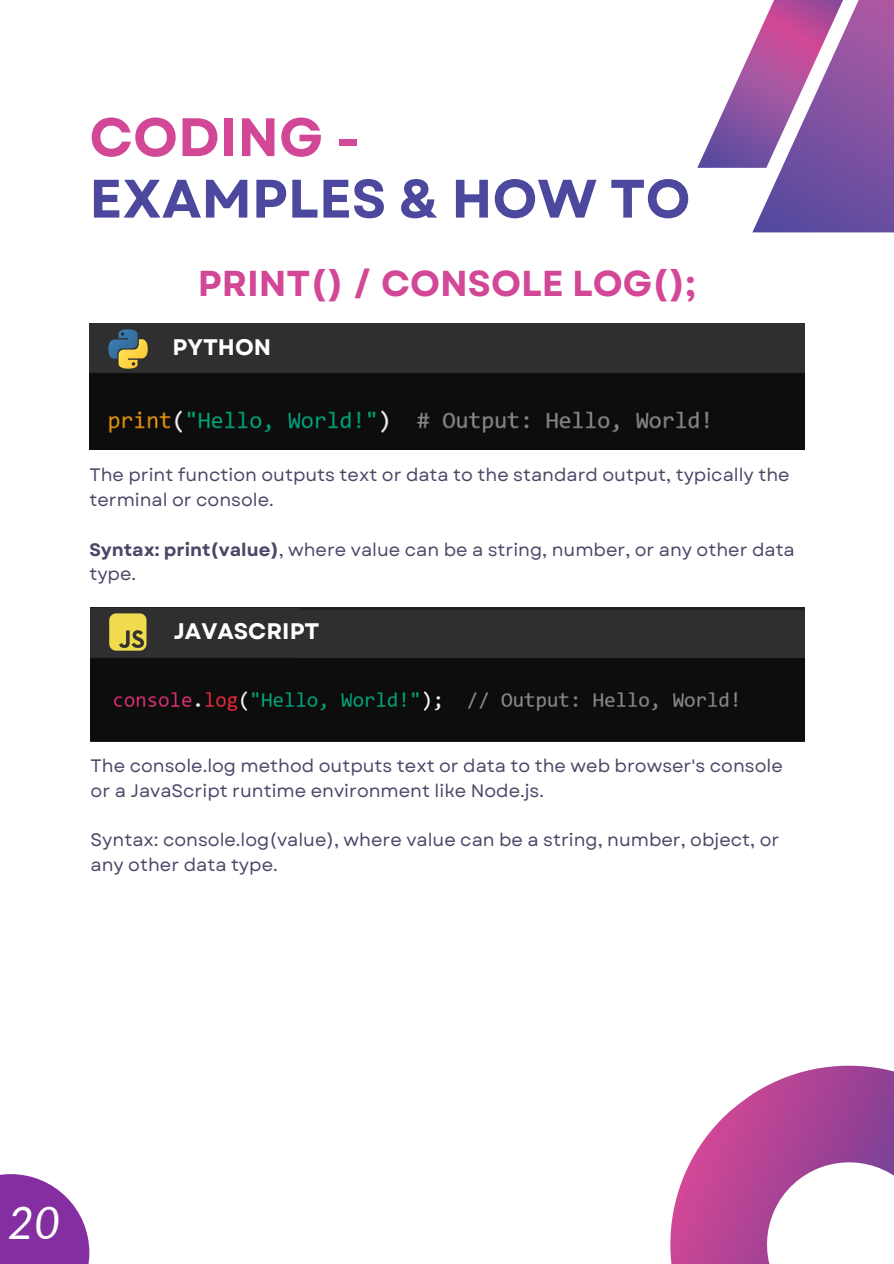
<style>
.page{position:relative;width:894px;height:1264px;background:#fff}
.page>*{position:absolute;margin:0;border:0;box-sizing:border-box;transform-origin:0 0}
.t1{font:700 54px "Garet";color:#4c489e}
.t2{font:700 54px "Garet";color:#d24896}
.t3{font:italic 45px "Lato";color:#fff}
.t4{font:700 36px "Garet";color:#d24896}
.t5{font:700 22.5px "Garet";color:#fff}
.t6{font:18px/24.8px "Garet";color:#494868}
.s1{font-weight:700}
</style>
<div class="page">
<svg style="left:697px;top:0;width:196px;height:232px"></svg>
<svg style="left:0;top:1174px;width:89px;height:89px;fill:#842ea2"></svg>
<svg style="left:670px;top:1065px;width:223px;height:198px"></svg>
<img style="left:89px;top:323px;width:715px;height:126px">
<div style="left:89px;top:323px;width:208px;height:51px;background:#2f2f2f"></div>
<svg style="left:108px;top:329px;width:40px;height:39px;background:#71765a"></svg>
<img style="left:91px;top:608px;width:713px;height:134px">
<div style="left:91px;top:608px;width:208px;height:51px;background:#2f2f2f"></div>
<img style="left:109px;top:613px;width:37px;height:37px;border-radius:7px">
<h1 class="t2" style="left:89px;top:98px;width:272px">CODING -</h1>
<p class="t1" style="left:89px;top:160px;width:602px">EXAMPLES &amp; HOW TO</p>
<p class="t4" style="left:198px;top:257px;width:499px">PRINT() / CONSOLE LOG();</p>
<h2 class="t5" style="left:172px;top:331px;width:100px">PYTHON</h2>
<p class="t6" style="left:89px;top:462px;width:701px">The print function outputs text or data to the standard output, typically the terminal or console.</p>
<p class="t6" style="left:89px;top:537px;width:706px"><span class="s1">Syntax: print(value)</span>, where value can be a string, number, or any other data type.</p>
<p class="t5" style="left:174px;top:614px;width:147px">JAVASCRIPT</p>
<h3 class="t6" style="left:91px;top:753px;width:693px">The console.log method outputs text or data to the web browser's console or a JavaScript runtime environment like Node.js.</h3>
<p class="t6" style="left:91px;top:827px;width:690px">Syntax: console.log(value), where value can be a string, number, object, or any other data type.</p>
<h1 class="t3" style="left:8px;top:1194px;width:54px">20</h1>
</div>
